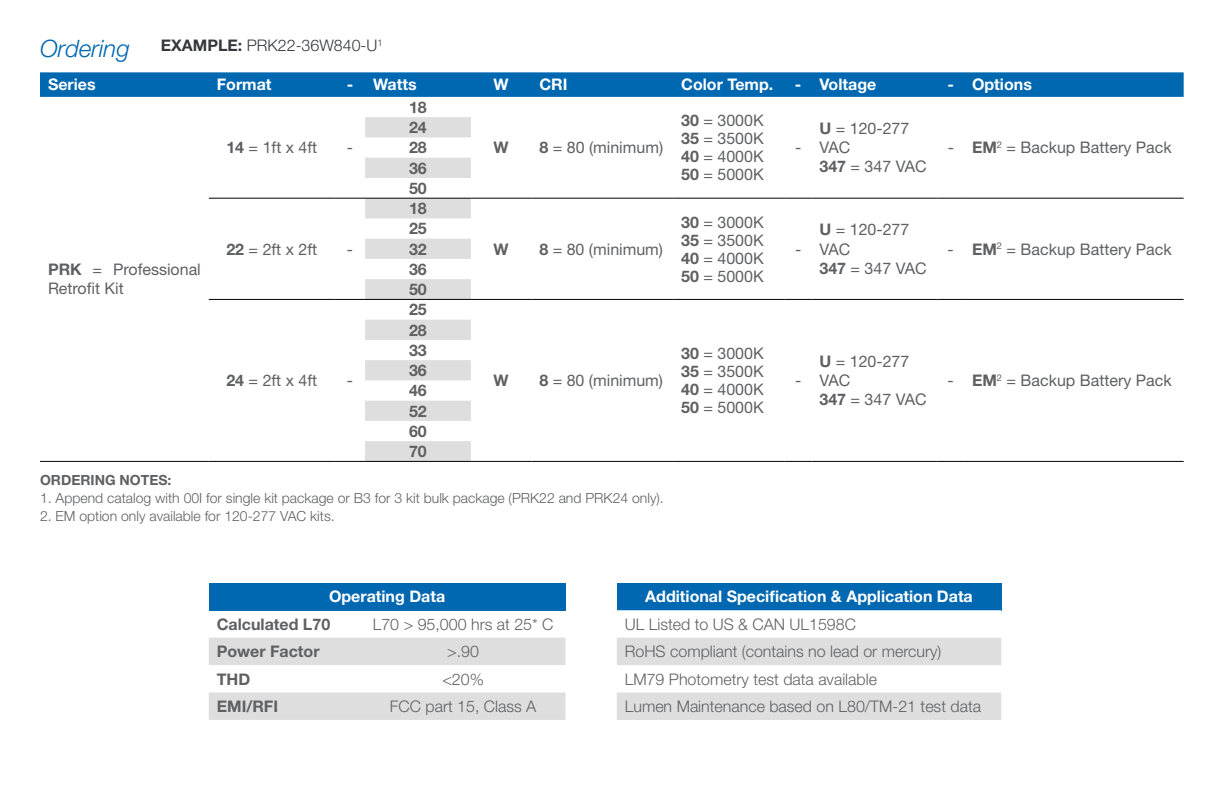
<style>
.page{position:relative;width:1224px;height:792px;background:#fff}
.page>*{position:absolute;margin:0;border:0;box-sizing:border-box;transform-origin:0 0}
.t1{font:italic 300 24px "Helvetica Neue LT Std";color:#0067b1}
.t2{font:16px/18px "Helvetica Neue LT Std";color:#5f6062}
.t3{font:300 16px/27.4px "Helvetica Neue LT Std";color:#5f6062}
.t4{font:700 16px "Helvetica Neue LT Std";color:#fff}
.t5{font:700 16px/20.2px "Helvetica Neue LT Std";color:#5f6062;text-align:justify}
.t6{font:300 16px "Helvetica Neue LT Std";color:#35383b}
.t7{font:300 14px "Helvetica Neue LT Std";color:#5f6062}
.t8{font:700 14px "Helvetica Neue LT Std";color:#5f6062}
.s1{font-weight:700}
</style>
<div class="page">
<svg style="left:40px;top:72px;width:1144px;height:25px;background:#056ab2"></svg>
<svg style="left:40px;top:197px;width:1144px;height:264px"></svg>
<svg style="left:365px;top:117px;width:106px;height:344px"></svg>
<hr style="left:209px;top:198px;width:126px;height:1px;background:#000">
<hr style="left:335px;top:198px;width:30px;height:1px;background:#000">
<hr style="left:365px;top:198px;width:106px;height:1px;background:#000">
<hr style="left:471px;top:198px;width:60px;height:1px;background:#000">
<hr style="left:531px;top:198px;width:142px;height:1px;background:#000">
<hr style="left:673px;top:198px;width:112px;height:1px;background:#000">
<svg style="left:785px;top:198px;width:26px;height:1px"></svg>
<hr style="left:811px;top:198px;width:126px;height:1px;background:#000">
<svg style="left:937px;top:198px;width:27px;height:1px"></svg>
<hr style="left:964px;top:198px;width:220px;height:1px;background:#000">
<hr style="left:209px;top:299px;width:126px;height:1px;background:#000">
<hr style="left:335px;top:299px;width:30px;height:1px;background:#000">
<hr style="left:471px;top:299px;width:60px;height:1px;background:#000">
<hr style="left:531px;top:299px;width:142px;height:1px;background:#000">
<hr style="left:673px;top:299px;width:112px;height:1px;background:#000">
<svg style="left:785px;top:299px;width:26px;height:1px"></svg>
<hr style="left:811px;top:299px;width:126px;height:1px;background:#000">
<svg style="left:937px;top:299px;width:27px;height:1px"></svg>
<hr style="left:964px;top:299px;width:220px;height:1px;background:#000">
<hr style="left:365px;top:299px;width:106px;height:1px;background:#000">
<hr style="left:40px;top:461px;width:169px;height:1px;background:#000">
<hr style="left:209px;top:461px;width:126px;height:1px;background:#000">
<hr style="left:335px;top:461px;width:30px;height:1px;background:#000">
<hr style="left:471px;top:461px;width:60px;height:1px;background:#000">
<hr style="left:531px;top:461px;width:142px;height:1px;background:#000">
<hr style="left:673px;top:461px;width:112px;height:1px;background:#000">
<svg style="left:785px;top:461px;width:26px;height:1px"></svg>
<hr style="left:811px;top:461px;width:126px;height:1px;background:#000">
<svg style="left:937px;top:461px;width:27px;height:1px"></svg>
<hr style="left:964px;top:461px;width:220px;height:1px;background:#000">
<hr style="left:365px;top:461px;width:106px;height:1px;background:#000">
<div style="left:209px;top:583px;width:356px;height:27px;background:#0067b1"></div>
<svg style="left:209px;top:638px;width:356px;height:82px"></svg>
<div style="left:617px;top:583px;width:384px;height:27px;background:#0067b1"></div>
<svg style="left:617px;top:610px;width:384px;height:110px"></svg>
<h1 class="t1" style="left:40px;top:34px;width:91px">Ordering</h1>
<p class="t6" style="left:161px;top:36px;width:223px"><span class="s1">EXAMPLE:</span> PRK22-36W840-U<sup>1</sup></p>
<p class="t4" style="left:48px;top:75px;width:49px">Series</p>
<p class="t4" style="left:217px;top:75px;width:56px">Format</p>
<p class="t4" style="left:347px;top:75px;width:71px">- Watts</p>
<p class="t4" style="left:494px;top:75px;width:17px">W</p>
<p class="t4" style="left:539px;top:75px;width:30px">CRI</p>
<p class="t4" style="left:681px;top:75px;width:94px">Color Temp.</p>
<p class="t4" style="left:795px;top:75px;width:83px">- Voltage</p>
<p class="t4" style="left:948px;top:75px;width:86px">- Options</p>
<p class="t2" style="left:226px;top:138px;width:92px"><span class="s1">14</span> = 1ft x 4ft</p>
<p class="t2" style="left:347px;top:138px;width:8px">-</p>
<p class="t2" style="left:48px;top:260px;width:154px;line-height:19.2px"><span class="s1">PRK</span> = Professional<br>Retrofit Kit</p>
<p class="t2" style="left:226px;top:240px;width:92px"><span class="s1">22</span> = 2ft x 2ft</p>
<p class="t2" style="left:347px;top:240px;width:8px">-</p>
<p class="t2" style="left:226px;top:371px;width:92px"><span class="s1">24</span> = 2ft x 4ft</p>
<p class="t2" style="left:347px;top:371px;width:8px">-</p>
<p class="t5" style="left:409px;top:97px;width:19px">18</p>
<p class="t5" style="left:409px;top:117px;width:19px">24<br>28<br>36<br>50</p>
<p class="t5" style="left:409px;top:198px;width:19px">18</p>
<p class="t5" style="left:409px;top:218px;width:19px">25<br>32<br>36<br>50</p>
<p class="t5" style="left:409px;top:299px;width:19px">25</p>
<p class="t5" style="left:409px;top:319px;width:19px">28<br>33<br>36<br>46<br>52<br>60<br>70</p>
<p class="t5" style="left:494px;top:137px;width:17px">W</p>
<p class="t2" style="left:539px;top:138px;width:125px"><span class="s1">8</span> = 80 (minimum)</p>
<p class="t5" style="left:494px;top:238px;width:17px">W</p>
<p class="t2" style="left:539px;top:240px;width:125px"><span class="s1">8</span> = 80 (minimum)</p>
<p class="t5" style="left:494px;top:370px;width:17px">W</p>
<p class="t2" style="left:539px;top:371px;width:125px"><span class="s1">8</span> = 80 (minimum)</p>
<p class="t8" style="left:40px;top:471px;width:133px">ORDERING NOTES:</p>
<p class="t7" style="left:40px;top:490px;width:625px">1. Append catalog with 00I for single kit package or B3 for 3 kit bulk package (PRK22 and PRK24 only).</p>
<p class="t7" style="left:40px;top:508px;width:296px">2. EM option only available for 120-277 VAC kits.</p>
<p class="t2" style="left:681px;top:111px;width:84px;text-align:justify"><span class="s1">30</span> = 3000K <span class="s1">35</span> = 3500K <span class="s1">40</span> = 4000K <span class="s1">50</span> = 5000K</p>
<p class="t2" style="left:681px;top:213px;width:84px;text-align:justify"><span class="s1">30</span> = 3000K <span class="s1">35</span> = 3500K <span class="s1">40</span> = 4000K <span class="s1">50</span> = 5000K</p>
<p class="t2" style="left:681px;top:344px;width:84px;text-align:justify"><span class="s1">30</span> = 3000K <span class="s1">35</span> = 3500K <span class="s1">40</span> = 4000K <span class="s1">50</span> = 5000K</p>
<p class="t2" style="left:795px;top:138px;width:8px">-</p>
<p class="t2" style="left:819px;top:119px;width:109px;line-height:19.2px"><span class="s1">U</span> = 120-277<br>VAC<br><span class="s1">347</span> = 347 VAC</p>
<p class="t2" style="left:795px;top:240px;width:8px">-</p>
<p class="t2" style="left:819px;top:220px;width:109px;line-height:19.2px"><span class="s1">U</span> = 120-277<br>VAC<br><span class="s1">347</span> = 347 VAC</p>
<p class="t2" style="left:948px;top:138px;width:226px">- <span class="s1">EM</span><sup>2</sup> = Backup Battery Pack</p>
<p class="t2" style="left:948px;top:240px;width:226px">- <span class="s1">EM</span><sup>2</sup> = Backup Battery Pack</p>
<p class="t2" style="left:795px;top:371px;width:8px">-</p>
<p class="t2" style="left:819px;top:351px;width:109px;line-height:19.2px"><span class="s1">U</span> = 120-277<br>VAC<br><span class="s1">347</span> = 347 VAC</p>
<p class="t2" style="left:948px;top:371px;width:226px">- <span class="s1">EM</span><sup>2</sup> = Backup Battery Pack</p>
<p class="t4" style="left:329px;top:587px;width:118px">Operating Data</p>
<p class="t5" style="left:217px;top:614px;width:115px">Calculated L70</p>
<p class="t3" style="left:373px;top:610px;width:182px">L70 &gt; 95,000 hrs at 25* C</p>
<p class="t5" style="left:217px;top:641px;width:104px">Power Factor</p>
<p class="t3" style="left:447px;top:637px;width:33px">&gt;.90</p>
<p class="t5" style="left:217px;top:668px;width:35px">THD</p>
<p class="t3" style="left:442px;top:665px;width:43px">&lt;20%</p>
<p class="t5" style="left:217px;top:696px;width:63px">EMI/RFI</p>
<p class="t3" style="left:390px;top:692px;width:148px">FCC part 15, Class A</p>
<p class="t4" style="left:645px;top:587px;width:329px">Additional Specification &amp; Application Data</p>
<p class="t3" style="left:625px;top:610px;width:358px">UL Listed to US &amp; CAN UL1598C<br>RoHS compliant (contains no lead or mercury)<br>LM79 Photometry test data available<br>Lumen Maintenance based on L80/TM-21 test data</p>
</div>
